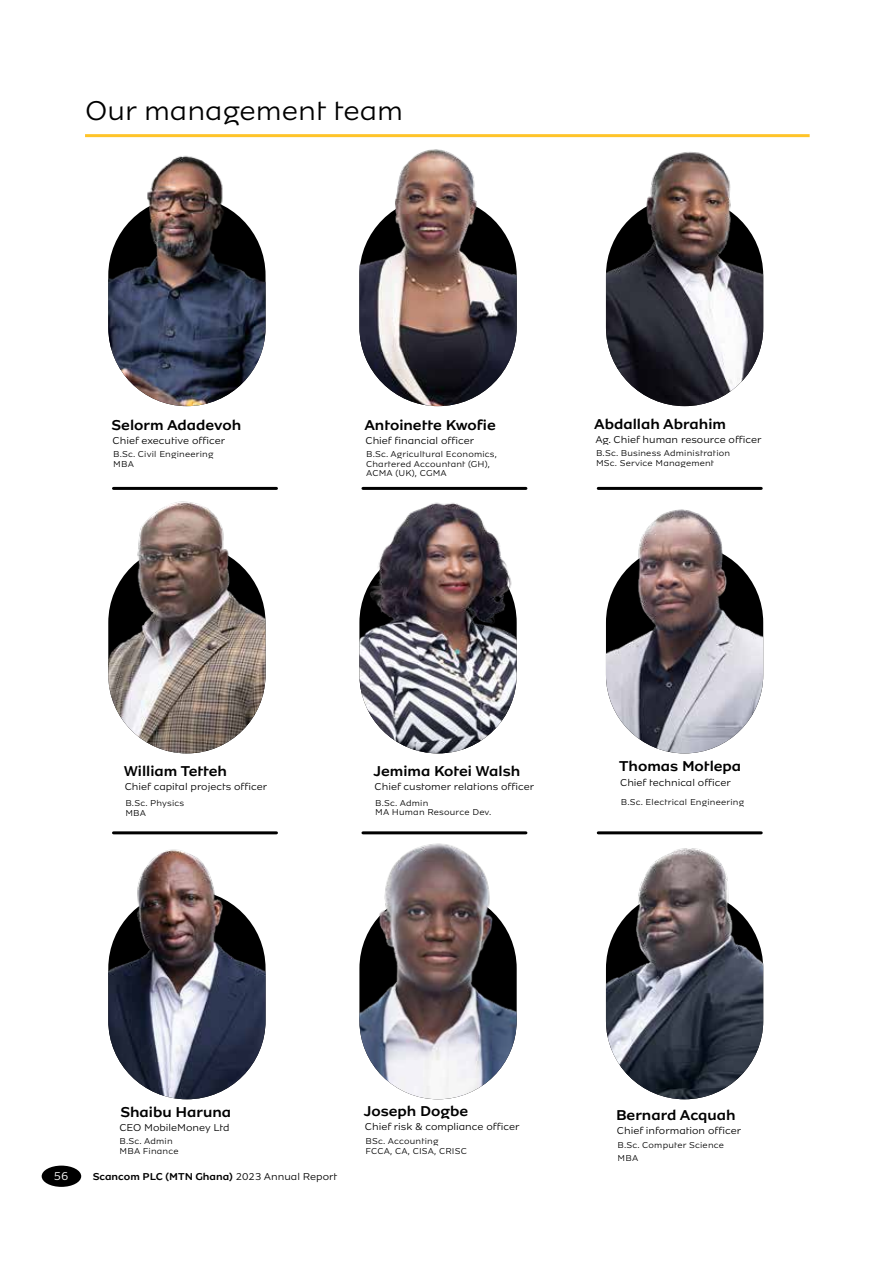
<style>
.page{position:relative;width:893px;height:1263px;background:#fff}
.page>*{position:absolute;margin:0;border:0;box-sizing:border-box;transform-origin:0 0}
.t1{font:300 28.5px "MTN Brighter Sans";color:#000}
.t2{font:500 15px "MTN Brighter Sans";color:#000}
.t3{font:300 12px "MTN Brighter Sans";color:#fff}
.t4{font:300 10.5px "MTN Brighter Sans";color:#000}
.t5{font:500 10.5px "MTN Brighter Sans";color:#000}
.t6{font:300 9px/9.8px "MTN Brighter Sans";letter-spacing:.02em;color:#000}
.s1{font-weight:300}
</style>
<div class="page">
<hr style="left:85px;top:134px;width:725px;height:3px;background:#ffc429">
<img style="left:108px;top:147px;width:158px;height:259px;border-radius:79px">
<img style="left:108px;top:494px;width:158px;height:259px;border-radius:79px">
<img style="left:108px;top:840px;width:158px;height:259px;border-radius:79px">
<img style="left:359px;top:147px;width:158px;height:259px;border-radius:79px">
<img style="left:359px;top:494px;width:158px;height:259px;border-radius:79px">
<img style="left:359px;top:840px;width:158px;height:259px;border-radius:79px">
<img style="left:606px;top:147px;width:157px;height:259px;border-radius:79px">
<img style="left:606px;top:494px;width:157px;height:259px;border-radius:79px">
<img style="left:606px;top:840px;width:157px;height:259px;border-radius:79px">
<hr style="left:113px;top:487px;width:163px;height:3px;background:#000">
<hr style="left:113px;top:831px;width:163px;height:3px;background:#000">
<hr style="left:363px;top:487px;width:163px;height:3px;background:#000">
<hr style="left:363px;top:831px;width:163px;height:3px;background:#000">
<hr style="left:598px;top:487px;width:163px;height:3px;background:#000">
<hr style="left:598px;top:831px;width:163px;height:3px;background:#000">
<div style="left:42px;top:1165px;width:39px;height:22px;background:#000;border-radius:50%"></div>
<h1 class="t1" style="left:85px;top:94px;width:320px">Our management team</h1>
<h2 class="t2" style="left:111px;top:416px;width:131px">Selorm Adadevoh</h2>
<h2 class="t2" style="left:364px;top:416px;width:133px">Antoinette Kwofie</h2>
<h2 class="t2" style="left:594px;top:415px;width:133px">Abdallah Abrahim</h2>
<p class="t4" style="left:113px;top:435px;width:114px">Chief executive officer</p>
<p class="t4" style="left:365px;top:435px;width:110px">Chief financial officer</p>
<p class="t4" style="left:595px;top:434px;width:168px">Ag. Chief human resource officer</p>
<p class="t6" style="left:113px;top:449px;width:102px">B.Sc. Civil Engineering<br>MBA</p>
<p class="t6" style="left:366px;top:449px;width:132px">B.Sc. Agricultural Economics,<br>Chartered Accountant (GH),<br>ACMA (UK), CGMA</p>
<p class="t6" style="left:596px;top:448px;width:136px;line-height:10.2px">B.Sc. Business Administration<br>MSc. Service Management</p>
<h2 class="t2" style="left:124px;top:762px;width:105px">William Tetteh</h2>
<p class="t4" style="left:125px;top:781px;width:144px">Chief capital projects officer</p>
<h2 class="t2" style="left:373px;top:762px;width:148px">Jemima Kotei Walsh</h2>
<p class="t4" style="left:375px;top:781px;width:161px">Chief customer relations officer</p>
<h2 class="t2" style="left:619px;top:757px;width:124px">Thomas Motlepa</h2>
<p class="t4" style="left:620px;top:776px;width:112px">Chief technical officer</p>
<p class="t6" style="left:125px;top:798px;width:60px;line-height:10.2px">B.Sc. Physics<br>MBA</p>
<p class="t6" style="left:375px;top:798px;width:118px">B.Sc. Admin<br>MA Human Resource Dev.</p>
<p class="t6" style="left:621px;top:797px;width:125px">B.Sc. Electrical Engineering</p>
<h2 class="t2" style="left:120px;top:1103px;width:112px">Shaibu Haruna</h2>
<p class="t4" style="left:119px;top:1121px;width:112px">CEO MobileMoney Ltd</p>
<h2 class="t2" style="left:364px;top:1102px;width:106px">Joseph Dogbe</h2>
<p class="t4" style="left:365px;top:1121px;width:156px">Chief risk &amp; compliance officer</p>
<h2 class="t2" style="left:616px;top:1106px;width:121px">Bernard Acquah</h2>
<p class="t4" style="left:617px;top:1125px;width:126px">Chief information officer</p>
<p class="t6" style="left:120px;top:1136px;width:60px">B.Sc. Admin<br>MBA Finance</p>
<p class="t6" style="left:366px;top:1135px;width:103px;line-height:10.8px">BSc. Accounting<br>FCCA, CA, CISA, CRISC</p>
<p class="t6" style="left:618px;top:1138px;width:108px;line-height:12.8px">B.Sc. Computer Science<br>MBA</p>
<h3 class="t3" style="left:54px;top:1169px;width:16px">56</h3>
<p class="t5" style="left:93px;top:1170px;width:246px">Scancom PLC (MTN Ghana) <span class="s1">2023 Annual Report</span></p>
</div>
